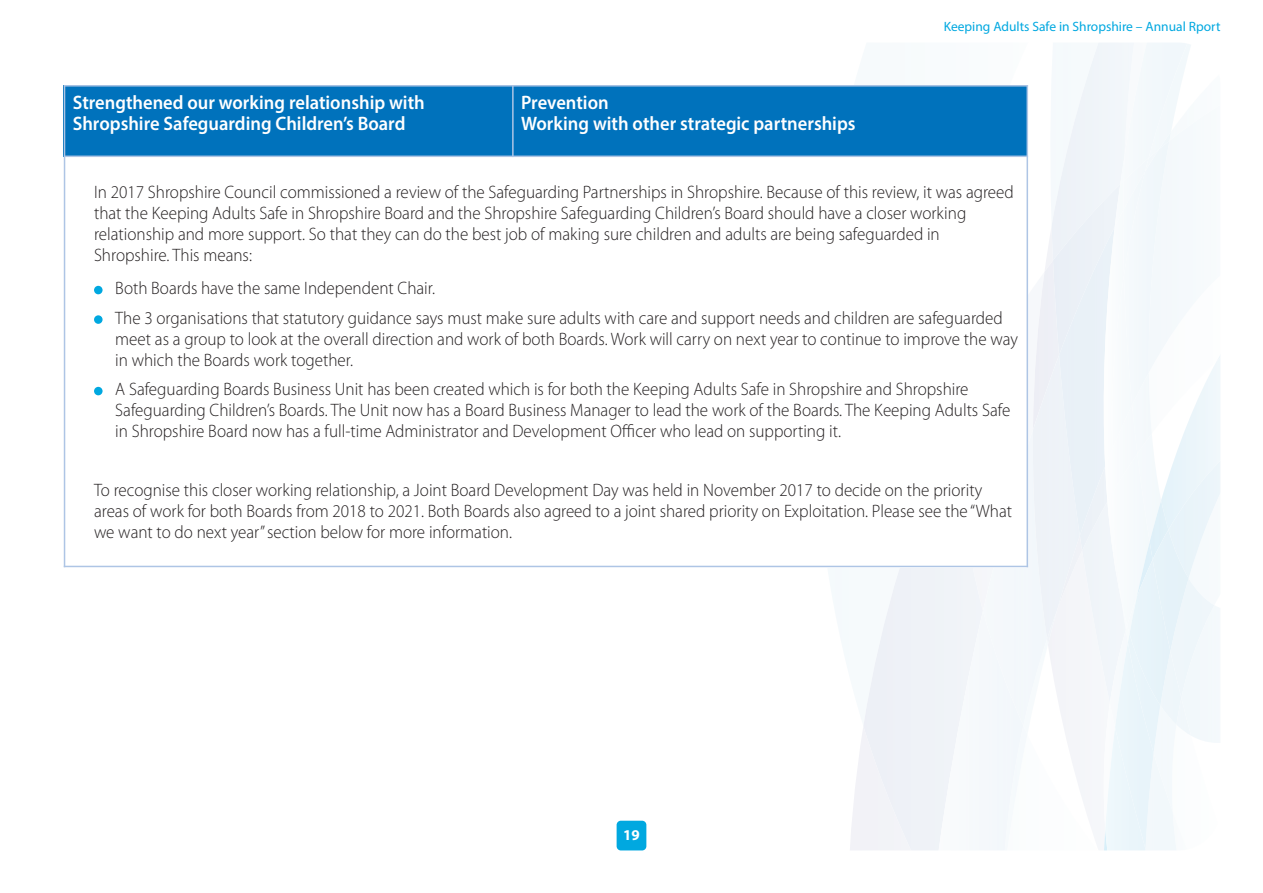
<style>
.page{position:relative;width:1263px;height:893px;background:#fff}
.page>*{position:absolute;margin:0;border:0;box-sizing:border-box;transform-origin:0 0}
.t1{font:600 19.5px/21px "Myriad Pro";color:#fff;scale:.95 1}
.t2{font:300 18px/21px "Myriad Pro";color:#231f20;scale:.95 1}
.t3{font:700 15px "Myriad Pro";color:#fff}
.t4{font:13.5px "Myriad Pro";color:#00a8e0}
</style>
<div class="page">
<svg style="left:631px;top:43px;width:589px;height:808px;fill:#f5f9fc"></svg>
<div style="left:617px;top:821px;width:29px;height:29px;background:#00a8e0;border-radius:4px"></div>
<div style="left:64px;top:85px;width:449px;height:71px;background:#0072bc"></div>
<div style="left:513px;top:85px;width:514px;height:71px;background:#0072bc"></div>
<div style="left:64px;top:156px;width:963px;height:411px;background:#fff"></div>
<div style="left:94px;top:286px;width:9px;height:8px;background:#00a8e0;border-radius:50%"></div>
<div style="left:94px;top:315px;width:9px;height:9px;background:#00a8e0;border-radius:50%"></div>
<div style="left:94px;top:387px;width:9px;height:8px;background:#00a8e0;border-radius:50%"></div>
<hr style="left:64px;top:85px;width:1px;height:482px;background:#aec5e5">
<hr style="left:512px;top:85px;width:2px;height:72px;background:#aec5e5">
<hr style="left:1026px;top:85px;width:2px;height:482px;background:#aec5e5">
<hr style="left:64px;top:85px;width:964px;height:2px;background:#aec5e5">
<hr style="left:64px;top:156px;width:964px;height:1px;background:#aec5e5">
<hr style="left:64px;top:566px;width:964px;height:1px;background:#aec5e5">
<p class="t1" style="left:73px;top:93px;width:372px">Strengthened our working relationship with<br>Shropshire Safeguarding Children’s Board</p>
<p class="t1" style="left:521px;top:93px;width:354px">Prevention<br>Working with other strategic partnerships</p>
<p class="t4" style="left:944px;top:22px;width:278px">Keeping Adults Safe in Shropshire – Annual Rport</p>
<p class="t2" style="left:94px;top:182px;width:970px">In 2017 Shropshire Council commissioned a review of the Safeguarding Partnerships in Shropshire. Because of this review, it was agreed that the Keeping Adults Safe in Shropshire Board and the Shropshire Safeguarding Children’s Board should have a closer working relationship and more support. So that they can do the best job of making sure children and adults are being safeguarded in Shropshire. This means:</p>
<p class="t2" style="left:115px;top:275px;width:936px;line-height:29.5px">Both Boards have the same Independent Chair.<br>The 3 organisations that statutory guidance says must make sure adults with care and support needs and children are safeguarded</p>
<p class="t2" style="left:115px;top:330px;width:952px">meet as a group to look at the overall direction and work of both Boards. Work will carry on next year to continue to improve the way in which the Boards work together.</p>
<p class="t2" style="left:115px;top:380px;width:943px">A Safeguarding Boards Business Unit has been created which is for both the Keeping Adults Safe in Shropshire and Shropshire<br>Safeguarding Children’s Boards. The Unit now has a Board Business Manager to lead the work of the Boards. The Keeping Adults Safe in Shropshire Board now has a full-time Administrator and Development Officer who lead on supporting it.</p>
<p class="t2" style="left:94px;top:481px;width:968px">To recognise this closer working relationship, a Joint Board Development Day was held in November 2017 to decide on the priority areas of work for both Boards from 2018 to 2021. Both Boards also agreed to a joint shared priority on Exploitation. Please see the “What we want to do next year”section below for more information.</p>
<p class="t3" style="left:623px;top:830px;width:18px">19</p>
</div>
